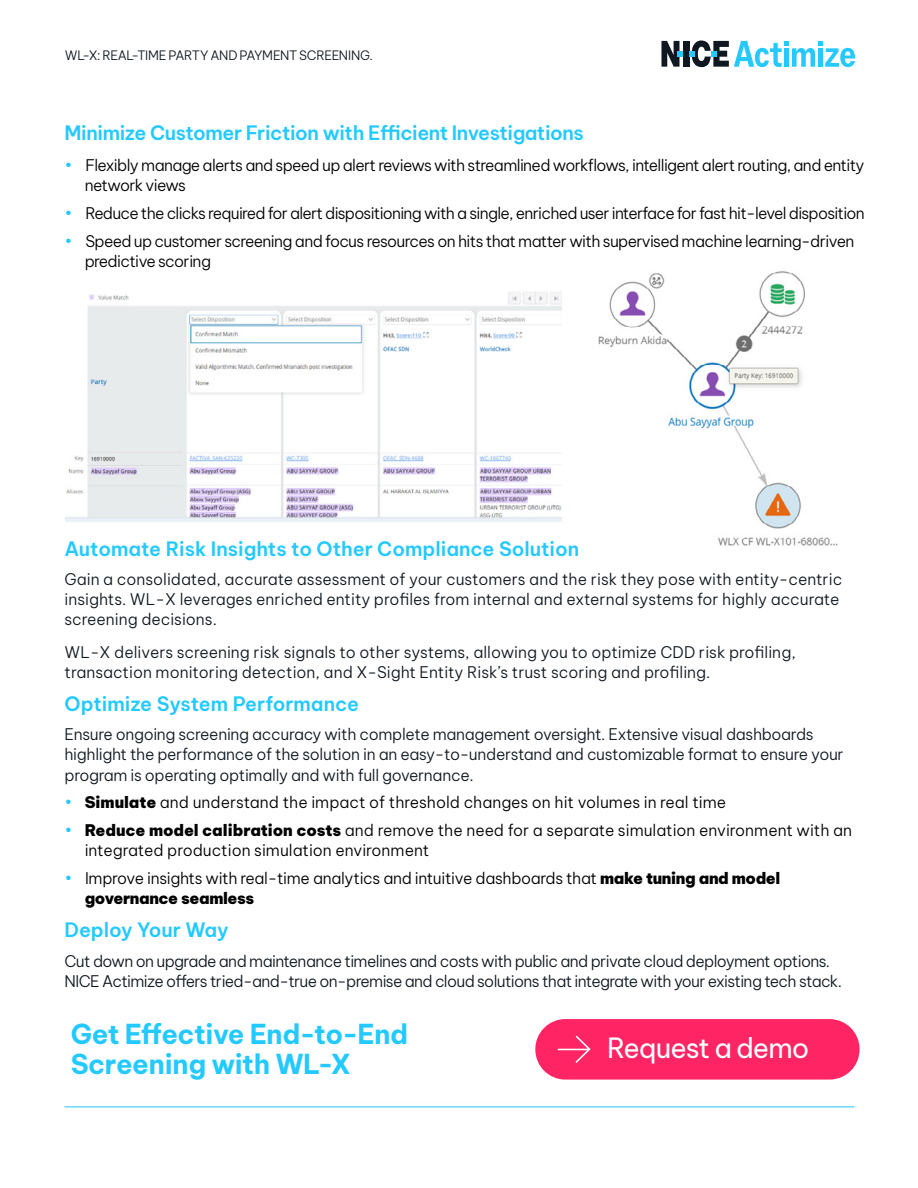
<style>
.page{position:relative;width:918px;height:1188px;background:#fff}
.page>*{position:absolute;margin:0;border:0;box-sizing:border-box;transform-origin:0 0}
.t1{font:27.3px "Be Vietnam Pro";letter-spacing:-.035em;color:#fff}
.t2{font:700 27px/30px "Be Vietnam Pro";letter-spacing:-.015em;color:#23c9ff}
.t3{font:600 19.5px "Be Vietnam Pro";letter-spacing:-.01em;color:#23c9ff}
.t4{font:300 15.75px/20.2px "Be Vietnam Pro";color:#101820}
.t5{font:300 15.75px/20.2px "Be Vietnam Pro";letter-spacing:-.04em;color:#000}
.t6{font:300 15.75px/20.2px "Be Vietnam Pro";letter-spacing:-.02em;color:#101820}
.t7{font:300 15.75px/20.2px "Be Vietnam Pro";color:#000}
.t8{font:300 15.75px/20.2px "Be Vietnam Pro";letter-spacing:-.04em;color:#101820}
.t9{font:300 15.75px/20.2px "Be Vietnam Pro";letter-spacing:-.02em;color:#000}
.t10{font:300 12.75px "Be Vietnam Pro";letter-spacing:-.03em;color:#101820}
.s1{color:#23c9ff}
.s2{font-weight:900}
</style>
<div class="page">
<div style="left:683px;top:41px;width:6px;height:26px;background:#0f1721"></div>
<svg style="left:689px;top:40px;width:166px;height:27px"></svg>
<svg style="left:662px;top:41px;width:21px;height:26px"></svg>
<div style="left:57px;top:1098px;width:805px;height:18px;background:#000;opacity:.15"></div>
<hr style="left:65px;top:1106px;width:790px;height:1px;background:#23c9ff">
<div style="left:535px;top:1019px;width:325px;height:61px;background:#ff2463;border-radius:30px"></div>
<svg style="left:557px;top:1035px;width:34px;height:28px"></svg>
<img style="left:598px;top:271px;width:240px;height:275px">
<img style="left:66px;top:292px;width:496px;height:229px">
<p class="t10" style="left:65px;top:45px;width:309px">WL-X: REAL-TIME PARTY AND PAYMENT SCREENING.</p>
<p class="t3" style="left:65px;top:117px;width:521px">Minimize Customer Friction with Efficient Investigations</p>
<p class="t5" style="left:85px;top:154px;width:781px;text-indent:-20px"><span class="s1">•</span> Flexibly manage alerts and speed up alert reviews with streamlined workflows, intelligent alert routing, and entity network views</p>
<p class="t5" style="left:65px;top:202px;width:802px"><span class="s1">•</span> Reduce the clicks required for alert dispositioning with a single, enriched user interface for fast hit-level disposition</p>
<p class="t5" style="left:85px;top:229px;width:771px;text-indent:-20px"><span class="s1">•</span> Speed up customer screening and focus resources on hits that matter with supervised machine learning-driven predictive scoring</p>
<p class="t3" style="left:65px;top:532px;width:527px">Automate Risk Insights to Other Compliance Solutions</p>
<p class="t4" style="left:65px;top:568px;width:779px">Gain a consolidated, accurate assessment of your customers and the risk they pose with entity-centric insights. WL-X leverages enriched entity profiles from internal and external systems for highly accurate screening decisions.</p>
<p class="t4" style="left:65px;top:640px;width:733px">WL-X delivers screening risk signals to other systems, allowing you to optimize CDD risk profiling, transaction monitoring detection, and X-Sight Entity Risk’s trust scoring and profiling.</p>
<p class="t3" style="left:65px;top:687px;width:296px">Optimize System Performance</p>
<p class="t6" style="left:65px;top:723px;width:781px">Ensure ongoing screening accuracy with complete management oversight. Extensive visual dashboards highlight the performance of the solution in an easy-to-understand and customizable format to ensure your program is operating optimally and with full governance.</p>
<p class="t7" style="left:65px;top:791px;width:663px"><span class="s1">•</span> <span class="s2">Simulate</span> and understand the impact of threshold changes on hit volumes in real time</p>
<p class="t7" style="left:85px;top:819px;width:769px;text-indent:-20px"><span class="s1">•</span> <span class="s2">Reduce model calibration costs</span> and remove the need for a separate simulation environment with an integrated production simulation environment</p>
<p class="t9" style="left:85px;top:867px;width:697px;text-indent:-20px"><span class="s1">•</span> Improve insights with real-time analytics and intuitive dashboards that <span class="s2">make tuning and model governance seamless</span></p>
<p class="t3" style="left:65px;top:914px;width:166px">Deploy Your Way</p>
<p class="t8" style="left:65px;top:949px;width:779px">Cut down on upgrade and maintenance timelines and costs with public and private cloud deployment options.<br>NICE Actimize offers tried-and-true on-premise and cloud solutions that integrate with your existing tech stack.</p>
<h2 class="t2" style="left:71px;top:1016px;width:339px">Get Effective End-to-End<br>Screening with WL-X</h2>
<h1 class="t1" style="left:607px;top:1025px;width:204px">Request a demo</h1>
</div>
